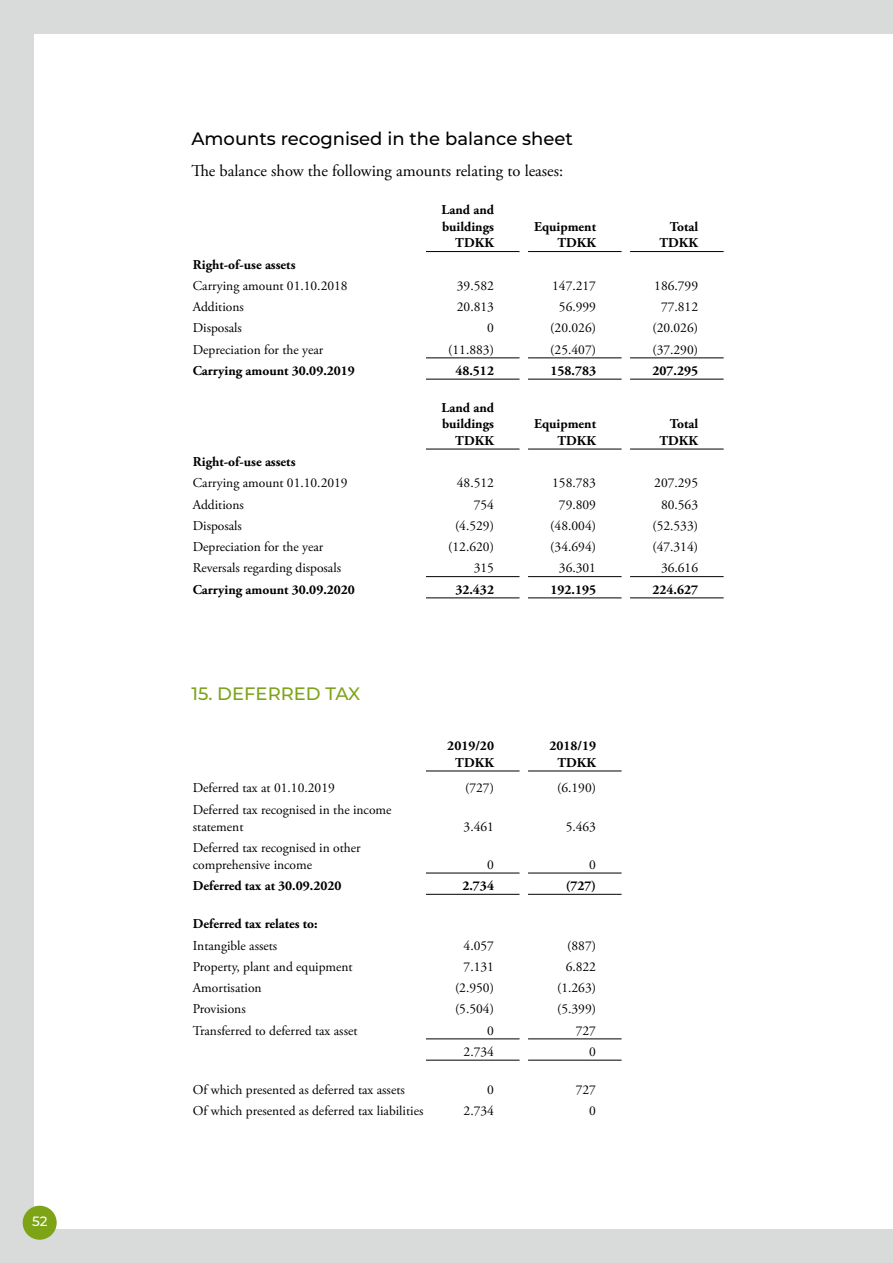
<style>
.page{position:relative;width:893px;height:1263px;background:#d9dada}
.page>*{position:absolute;margin:0;border:0;box-sizing:border-box;transform-origin:0 0}
.t1{font:500 18px "Montserrat";color:#000}
.t2{font:500 18px "Montserrat";color:#7da417}
.t3{font:16.5px "Adobe Garamond Pro";color:#000}
.t4{font:13.5px/16.5px "Adobe Garamond Pro";color:#000}
.t5{font:700 13.5px/16.5px "Adobe Garamond Pro";color:#000;text-align:right}
.t6{font:500 13.5px "Montserrat";color:#fff}
</style>
<div class="page">
<div style="left:34px;top:34px;width:859px;height:1195px;background:#fff"></div>
<div style="left:23px;top:1206px;width:34px;height:34px;background:#7da417;border-radius:50%"></div>
<svg style="left:426px;top:251px;width:298px;height:128px"></svg>
<hr style="left:426px;top:251px;width:93px;height:1px;background:#000">
<hr style="left:528px;top:251px;width:94px;height:1px;background:#000">
<hr style="left:630px;top:251px;width:94px;height:1px;background:#000">
<hr style="left:426px;top:379px;width:93px;height:1px;background:#000">
<hr style="left:528px;top:379px;width:94px;height:1px;background:#000">
<hr style="left:630px;top:379px;width:94px;height:1px;background:#000">
<hr style="left:426px;top:358px;width:93px;height:1px;background:#000">
<hr style="left:528px;top:358px;width:94px;height:1px;background:#000">
<hr style="left:630px;top:358px;width:94px;height:1px;background:#000">
<svg style="left:426px;top:448px;width:298px;height:150px"></svg>
<hr style="left:426px;top:449px;width:93px;height:1px;background:#000">
<hr style="left:528px;top:449px;width:94px;height:1px;background:#000">
<hr style="left:630px;top:449px;width:94px;height:1px;background:#000">
<hr style="left:426px;top:597px;width:93px;height:1px;background:#000">
<hr style="left:528px;top:597px;width:94px;height:1px;background:#000">
<hr style="left:630px;top:597px;width:94px;height:1px;background:#000">
<hr style="left:426px;top:576px;width:93px;height:1px;background:#000">
<hr style="left:528px;top:576px;width:94px;height:1px;background:#000">
<hr style="left:630px;top:576px;width:94px;height:1px;background:#000">
<svg style="left:426px;top:770px;width:196px;height:291px"></svg>
<hr style="left:426px;top:771px;width:93px;height:1px;background:#000">
<hr style="left:528px;top:771px;width:94px;height:1px;background:#000">
<hr style="left:426px;top:894px;width:93px;height:1px;background:#000">
<hr style="left:528px;top:894px;width:94px;height:1px;background:#000">
<hr style="left:426px;top:1060px;width:93px;height:1px;background:#000">
<hr style="left:528px;top:1060px;width:94px;height:1px;background:#000">
<hr style="left:426px;top:1039px;width:93px;height:1px;background:#000">
<hr style="left:528px;top:1039px;width:94px;height:1px;background:#000">
<hr style="left:426px;top:873px;width:93px;height:1px;background:#000">
<hr style="left:528px;top:873px;width:94px;height:1px;background:#000">
<p class="t6" style="left:32px;top:1212px;width:17px">52</p>
<h1 class="t1" style="left:191px;top:126px;width:383px">Amounts recognised in the balance sheet</h1>
<p class="t3" style="left:191px;top:161px;width:373px">The balance show the following amounts relating to leases:</p>
<p class="t5" style="left:442px;top:202px;width:54px">Land and buildings<br>TDKK</p>
<p class="t5" style="left:534px;top:218px;width:63px">Equipment<br>TDKK</p>
<p class="t5" style="left:659px;top:218px;width:40px">Total<br>TDKK</p>
<p class="t5" style="left:193px;top:256px;width:104px">Right-of-use assets</p>
<p class="t4" style="left:193px;top:278px;width:156px">Carrying amount 01.10.2018</p>
<p class="t4" style="left:457px;top:278px;width:39px">39.582</p>
<p class="t4" style="left:552px;top:278px;width:45px">147.217</p>
<p class="t4" style="left:654px;top:278px;width:45px">186.799</p>
<p class="t4" style="left:193px;top:299px;width:53px">Additions</p>
<p class="t4" style="left:457px;top:299px;width:39px">20.813</p>
<p class="t4" style="left:559px;top:299px;width:39px">56.999</p>
<p class="t4" style="left:661px;top:299px;width:39px">77.812</p>
<p class="t4" style="left:193px;top:320px;width:51px">Disposals</p>
<p class="t4" style="left:487px;top:320px;width:8px">0</p>
<p class="t4" style="left:550px;top:320px;width:47px">(20.026)</p>
<p class="t4" style="left:652px;top:320px;width:47px">(20.026)</p>
<p class="t4" style="left:193px;top:342px;width:132px">Depreciation for the year</p>
<p class="t4" style="left:448px;top:342px;width:47px">(11.883)</p>
<p class="t4" style="left:550px;top:342px;width:47px">(25.407)</p>
<p class="t4" style="left:652px;top:342px;width:47px">(37.290)</p>
<p class="t5" style="left:193px;top:363px;width:164px">Carrying amount 30.09.2019</p>
<p class="t5" style="left:455px;top:363px;width:40px">48.512</p>
<p class="t5" style="left:550px;top:363px;width:47px">158.783</p>
<p class="t5" style="left:652px;top:363px;width:47px">207.295</p>
<p class="t5" style="left:442px;top:399px;width:54px">Land and buildings<br>TDKK</p>
<p class="t5" style="left:534px;top:416px;width:63px">Equipment<br>TDKK</p>
<p class="t5" style="left:659px;top:416px;width:40px">Total<br>TDKK</p>
<p class="t5" style="left:193px;top:454px;width:104px">Right-of-use assets</p>
<p class="t4" style="left:193px;top:475px;width:156px">Carrying amount 01.10.2019</p>
<p class="t4" style="left:457px;top:475px;width:39px">48.512</p>
<p class="t4" style="left:552px;top:475px;width:45px">158.783</p>
<p class="t4" style="left:654px;top:475px;width:45px">207.295</p>
<p class="t4" style="left:193px;top:496px;width:53px">Additions</p>
<p class="t4" style="left:474px;top:496px;width:22px">754</p>
<p class="t4" style="left:559px;top:496px;width:39px">79.809</p>
<p class="t4" style="left:661px;top:496px;width:39px">80.563</p>
<p class="t4" style="left:193px;top:518px;width:51px">Disposals</p>
<p class="t4" style="left:455px;top:518px;width:41px">(4.529)</p>
<p class="t4" style="left:550px;top:518px;width:47px">(48.004)</p>
<p class="t4" style="left:652px;top:518px;width:47px">(52.533)</p>
<p class="t4" style="left:193px;top:539px;width:132px">Depreciation for the year</p>
<p class="t4" style="left:448px;top:539px;width:47px">(12.620)</p>
<p class="t4" style="left:550px;top:539px;width:47px">(34.694)</p>
<p class="t4" style="left:652px;top:539px;width:47px">(47.314)</p>
<p class="t4" style="left:193px;top:560px;width:150px">Reversals regarding disposals</p>
<p class="t4" style="left:474px;top:560px;width:22px">315</p>
<p class="t4" style="left:559px;top:560px;width:39px">36.301</p>
<p class="t4" style="left:661px;top:560px;width:39px">36.616</p>
<p class="t5" style="left:193px;top:581px;width:164px">Carrying amount 30.09.2020</p>
<p class="t5" style="left:455px;top:581px;width:40px">32.432</p>
<p class="t5" style="left:550px;top:581px;width:47px">192.195</p>
<p class="t5" style="left:652px;top:581px;width:47px">224.627</p>
<h1 class="t2" style="left:191px;top:681px;width:170px">15. DEFERRED TAX</h1>
<p class="t5" style="left:447px;top:738px;width:48px;text-align:center">2019/20<br>TDKK</p>
<p class="t5" style="left:549px;top:738px;width:48px;text-align:center">2018/19<br>TDKK</p>
<p class="t4" style="left:193px;top:780px;width:144px">Deferred tax at 01.10.2019</p>
<p class="t4" style="left:465px;top:780px;width:30px">(727)</p>
<p class="t4" style="left:557px;top:780px;width:41px">(6.190)</p>
<p class="t4" style="left:193px;top:802px;width:200px">Deferred tax recognised in the income statement</p>
<p class="t4" style="left:464px;top:818px;width:32px">3.461</p>
<p class="t4" style="left:566px;top:818px;width:32px">5.463</p>
<p class="t4" style="left:193px;top:840px;width:169px">Deferred tax recognised in other comprehensive income</p>
<p class="t4" style="left:487px;top:857px;width:8px">0</p>
<p class="t4" style="left:589px;top:857px;width:8px">0</p>
<p class="t5" style="left:193px;top:878px;width:150px">Deferred tax at 30.09.2020</p>
<p class="t5" style="left:462px;top:878px;width:33px">2.734</p>
<p class="t5" style="left:566px;top:878px;width:32px">(727)</p>
<p class="t5" style="left:193px;top:916px;width:126px">Deferred tax relates to:</p>
<p class="t4" style="left:193px;top:937px;width:86px">Intangible assets</p>
<p class="t4" style="left:464px;top:937px;width:32px">4.057</p>
<p class="t4" style="left:567px;top:937px;width:30px">(887)</p>
<p class="t4" style="left:193px;top:959px;width:161px">Property, plant and equipment</p>
<p class="t4" style="left:464px;top:959px;width:32px">7.131</p>
<p class="t4" style="left:566px;top:959px;width:32px">6.822</p>
<p class="t4" style="left:193px;top:980px;width:70px">Amortisation</p>
<p class="t4" style="left:455px;top:980px;width:41px">(2.950)</p>
<p class="t4" style="left:557px;top:980px;width:41px">(1.263)</p>
<p class="t4" style="left:193px;top:1001px;width:54px">Provisions</p>
<p class="t4" style="left:455px;top:1001px;width:41px">(5.504)</p>
<p class="t4" style="left:557px;top:1001px;width:41px">(5.399)</p>
<p class="t4" style="left:193px;top:1022px;width:166px">Transferred to deferred tax asset</p>
<p class="t4" style="left:487px;top:1022px;width:8px">0</p>
<p class="t4" style="left:576px;top:1022px;width:22px">727</p>
<p class="t4" style="left:464px;top:1044px;width:32px">2.734</p>
<p class="t4" style="left:589px;top:1044px;width:8px">0</p>
<p class="t4" style="left:193px;top:1082px;width:213px">Of which presented as deferred tax assets</p>
<p class="t4" style="left:487px;top:1082px;width:8px">0</p>
<p class="t4" style="left:576px;top:1082px;width:22px">727</p>
<p class="t4" style="left:193px;top:1103px;width:232px">Of which presented as deferred tax liabilities</p>
<p class="t4" style="left:464px;top:1103px;width:32px">2.734</p>
<p class="t4" style="left:589px;top:1103px;width:8px">0</p>
</div>
